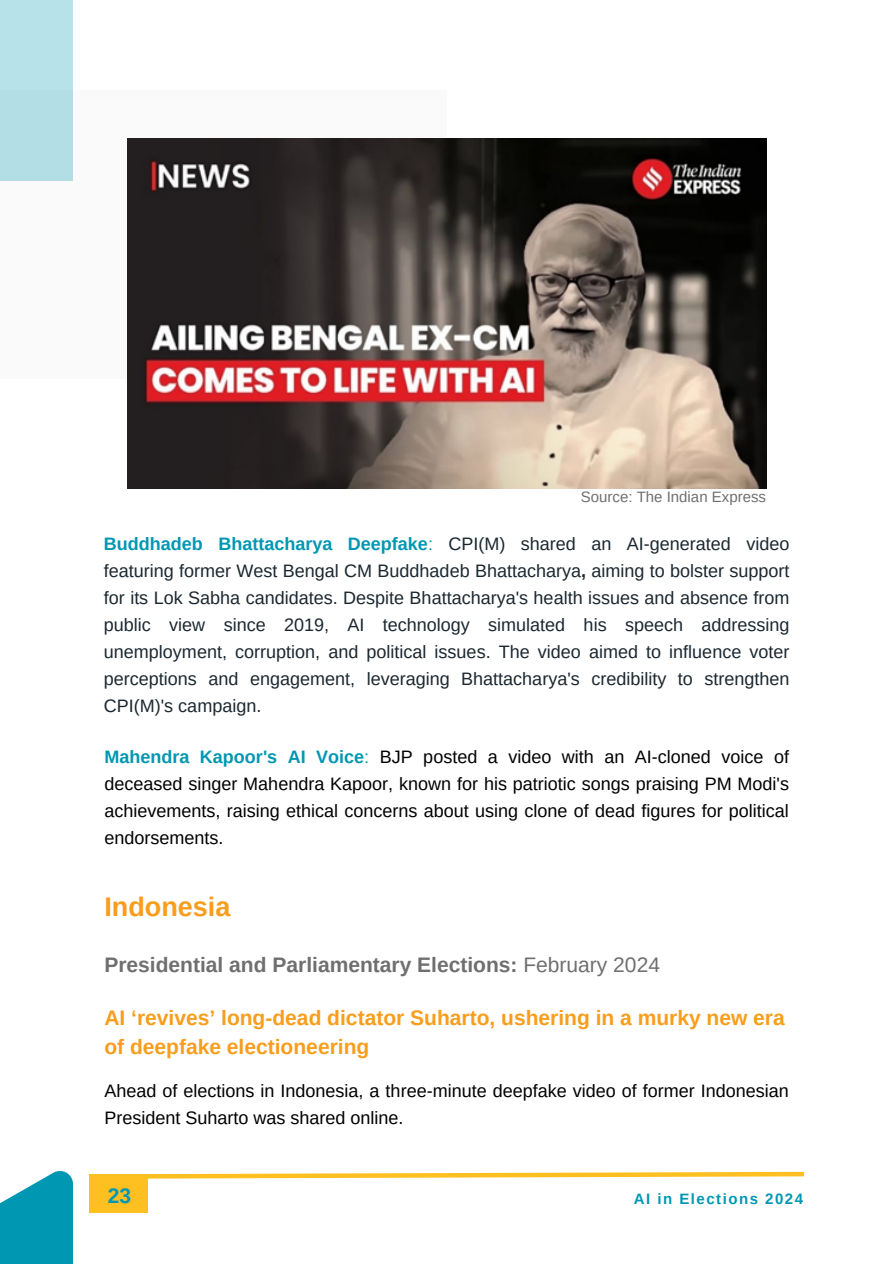
<style>
.page{position:relative;width:893px;height:1264px;background:#fff}
.page>*{position:absolute;margin:0;border:0;box-sizing:border-box;transform-origin:0 0}
.t1{font:700 27px "Arimo";color:#f89d1c}
.t2{font:700 21px/29.2px "Arimo";color:#f89d1c}
.t3{font:700 21px "Arimo";color:#706f6f}
.t4{font:700 21px "Arimo";color:#0097b2}
.t5{font:18px/27px "Arimo";color:#1b272f;text-align:justify}
.t6{font:18px/27px "Arimo";color:#000;text-align:justify}
.t7{font:15px "Arimo";color:#706f6f}
.t8{font:700 15px "Arimo";letter-spacing:.1em;color:#0097b2}
.s1{font-weight:700;color:#0097b2}
.s2{color:#0097b2}
.s3{font-weight:700}
.s4{font-weight:400}
</style>
<div class="page">
<div style="left:0;top:90px;width:446px;height:288px;background:#fafafa"></div>
<img style="left:127px;top:138px;width:639px;height:350px">
<div style="left:0;top:1170px;width:73px;height:93px;background:#0097b2"></div>
<svg style="left:148px;top:1171px;width:657px;height:8px"></svg>
<div style="left:89px;top:1174px;width:59px;height:38px;background:#fec020"></div>
<div style="left:0;top:0;width:73px;height:181px;background:#b4dee5"></div>
<p class="t7" style="left:581px;top:488px;width:187px">Source: The Indian Express</p>
<p class="t5" style="left:104px;top:530px;width:687px"><span class="s1">Buddhadeb Bhattacharya Deepfake</span><span class="s2">:</span> CPI(M) shared an AI-generated video featuring former West Bengal CM Buddhadeb Bhattacharya<span class="s3">,</span> aiming to bolster support for its Lok Sabha candidates. Despite Bhattacharya's health issues and absence from public view since 2019, AI technology simulated his speech addressing unemployment, corruption, and political issues. The video aimed to influence voter perceptions and engagement, leveraging Bhattacharya's credibility to strengthen CPI(M)'s campaign.</p>
<h4 class="t6" style="left:104px;top:742px;width:686px"><span class="s1">Mahendra Kapoor's AI Voice</span><span class="s2">:</span> BJP posted a video with an AI-cloned voice of deceased singer Mahendra Kapoor, known for his patriotic songs praising PM Modi's achievements, raising ethical concerns about using clone of dead figures for political endorsements.</h4>
<h1 class="t1" style="left:104px;top:891px;width:127px">Indonesia</h1>
<p class="t3" style="left:104px;top:952px;width:557px">Presidential and Parliamentary Elections: <span class="s4">February 2024</span></p>
<h3 class="t2" style="left:104px;top:1003px;width:681px">AI ‘revives’ long-dead dictator Suharto, ushering in a murky new era of deepfake electioneering</h3>
<h2 class="t6" style="left:104px;top:1077px;width:686px">Ahead of elections in Indonesia, a three-minute deepfake video of former Indonesian<br>President Suharto was shared online.</h2>
<p class="t4" style="left:108px;top:1183px;width:25px">23</p>
<p class="t8" style="left:633px;top:1190px;width:171px">AI in Elections 2024</p>
</div>
